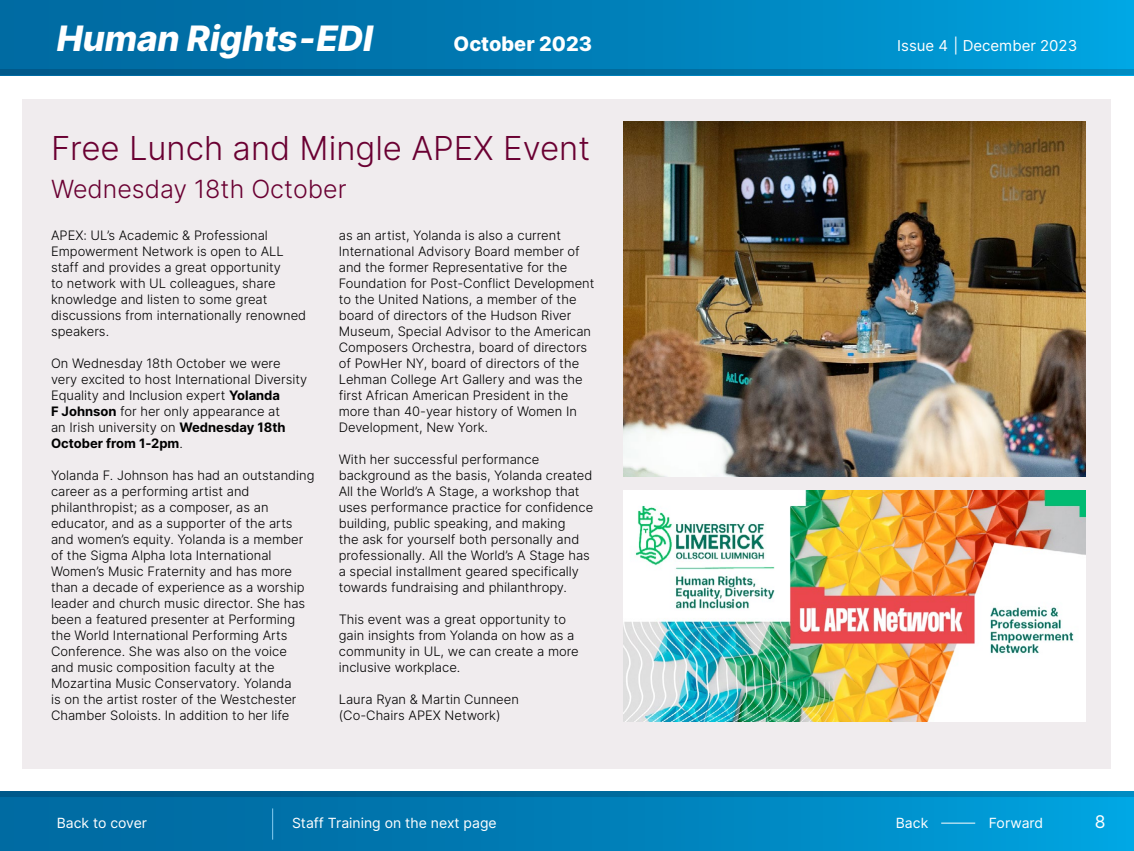
<style>
.page{position:relative;width:1134px;height:851px;background:#fff}
.page>*{position:absolute;margin:0;border:0;box-sizing:border-box;transform-origin:0 0}
.t1{font:italic 800 35px "Inter";letter-spacing:-.005em;color:#fff}
.t2{font:300 33px "Inter";color:#6a0032}
.t3{font:300 25px "Inter";color:#6a0032}
.t4{font:800 20px "Inter";color:#fff}
.t5{font:17.5px "Inter";color:#fff}
.t6{font:15px "Inter";color:#fff}
.t7{font:14px "Inter";color:#fff}
.t8{font:300 13px/16px "Inter";color:#000}
.s1{font-weight:700}
</style>
<div class="page">
<div style="left:0;top:791px;width:1134px;height:59px;background:linear-gradient(to right,#006399,#01a0db)"></div>
<div style="left:0;top:0;width:1134px;height:75px;background:linear-gradient(to right,#006399,#009fdb)"></div>
<svg style="left:0;top:791px;width:1134px;height:6px;background:#006b9e"></svg>
<svg style="left:0;top:69px;width:1134px;height:6px;background:#006b9e"></svg>
<hr style="left:941px;top:822px;width:34px;height:1px;background:#fff">
<hr style="left:272px;top:808px;width:1px;height:31px;background:#87cdf1">
<div style="left:23px;top:99px;width:1088px;height:669px;background:#f0ecee"></div>
<img style="left:624px;top:122px;width:462px;height:354px">
<img style="left:624px;top:490px;width:462px;height:231px">
<h1 class="t1" style="left:57px;top:13px;width:318px">Human Rights-EDI</h1>
<h3 class="t4" style="left:454px;top:29px;width:140px">October 2023</h3>
<p class="t6" style="left:897px;top:35px;width:181px">Issue 4 | December 2023</p>
<h2 class="t2" style="left:51px;top:124px;width:541px">Free Lunch and Mingle APEX Event</h2>
<h3 class="t3" style="left:51px;top:171px;width:297px">Wednesday 18th October</h3>
<p class="t8" style="left:51px;top:226px;width:257px">APEX: UL’s Academic &amp; Professional Empowerment Network is open to ALL staff and provides a great opportunity<br>to network with UL colleagues, share knowledge and listen to some great discussions from internationally renowned speakers.</p>
<p class="t8" style="left:51px;top:355px;width:258px">On Wednesday 18th October we were very excited to host International Diversity Equality and Inclusion expert <span class="s1">Yolanda<br>F Johnson</span> for her only appearance at<br>an Irish university on <span class="s1">Wednesday 18th October from 1-2pm</span>.</p>
<p class="t8" style="left:51px;top:467px;width:265px">Yolanda F. Johnson has had an outstanding career as a performing artist and philanthropist; as a composer, as an educator, and as a supporter of the arts and women’s equity. Yolanda is a member of the Sigma Alpha Iota International Women’s Music Fraternity and has more than a decade of experience as a worship leader and church music director. She has been a featured presenter at Performing the World International Performing Arts Conference. She was also on the voice<br>and music composition faculty at the Mozartina Music Conservatory. Yolanda<br>is on the artist roster of the Westchester Chamber Soloists. In addition to her life</p>
<p class="t8" style="left:339px;top:227px;width:257px">as an artist, Yolanda is also a current International Advisory Board member of and the former Representative for the Foundation for Post-Conflict Development to the United Nations, a member of the board of directors of the Hudson River Museum, Special Advisor to the American Composers Orchestra, board of directors of PowHer NY, board of directors of the Lehman College Art Gallery and was the first African American President in the more than 40-year history of Women In Development, New York.</p>
<p class="t8" style="left:339px;top:451px;width:256px">With her successful performance background as the basis, Yolanda created All the World’s A Stage, a workshop that uses performance practice for confidence building, public speaking, and making<br>the ask for yourself both personally and professionally. All the World’s A Stage has a special installment geared specifically towards fundraising and philanthropy.</p>
<p class="t8" style="left:339px;top:611px;width:242px">This event was a great opportunity to gain insights from Yolanda on how as a community in UL, we can create a more inclusive workplace.</p>
<p class="t8" style="left:339px;top:691px;width:182px">Laura Ryan &amp; Martin Cunneen (Co-Chairs APEX Network)</p>
<p class="t7" style="left:57px;top:812px;width:92px">Back to cover</p>
<p class="t7" style="left:896px;top:812px;width:34px">Back</p>
<p class="t7" style="left:989px;top:812px;width:56px">Forward</p>
<h3 class="t5" style="left:1095px;top:809px;width:12px">8</h3>
<p class="t7" style="left:292px;top:812px;width:206px">Staff Training on the next page</p>
</div>
